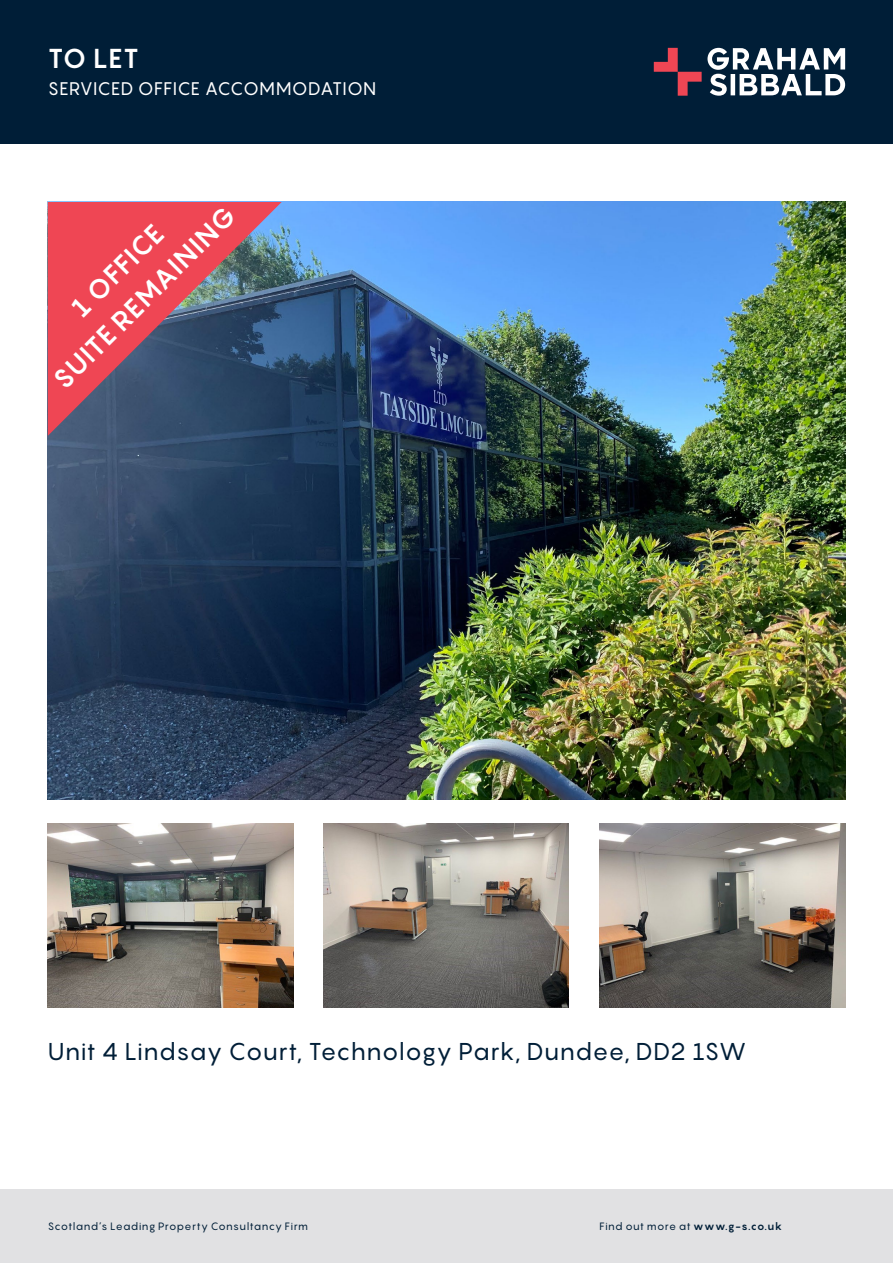
<style>
.page{position:relative;width:893px;height:1263px;background:#fff}
.page>*{position:absolute;margin:0;border:0;box-sizing:border-box;transform-origin:0 0}
._1_TL_FS{font:700 27px "Pangram";color:#fff}
._3_address{font:24px "Pangram";letter-spacing:.015em;color:#001e37}
._2_prop_type{font:18px "Pangram";letter-spacing:.02em;color:#fff}
.t1{font:10.5px "Pangram";letter-spacing:.045em;color:#001e37}
.s1{font-weight:700}
</style>
<div class="page">
<div style="left:0;top:1189px;width:893px;height:74px;background:#e1e1e3"></div>
<div style="left:0;top:0;width:893px;height:144px;background:#001e37"></div>
<svg style="left:654px;top:48px;width:191px;height:48px"></svg>
<img style="left:48px;top:202px;width:797px;height:597px">
<img style="left:48px;top:824px;width:245px;height:184px">
<img style="left:323px;top:824px;width:246px;height:184px">
<img style="left:600px;top:824px;width:245px;height:184px">
<svg style="left:48px;top:202px;width:234px;height:234px;background:#9a4e62"></svg>
<p class="_1_TL_FS" style="left:48px;top:41px;width:92px">TO LET</p>
<p class="_2_prop_type" style="left:48px;top:77px;width:330px">SERVICED OFFICE ACCOMMODATION</p>
<p class="_1_TL_FS" style="left:45px;top:371px;width:246px;rotate:-45deg">SUITE REMAINING</p>
<p class="_1_TL_FS" style="left:63px;top:300px;width:119px;rotate:-45deg">1 OFFICE</p>
<p class="_3_address" style="left:48px;top:1036px;width:700px">Unit 4 Lindsay Court, Technology Park, Dundee, DD2 1SW</p>
<p class="t1" style="left:48px;top:1220px;width:262px">Scotland’s Leading Property Consultancy Firm</p>
<p class="t1" style="left:600px;top:1220px;width:184px">Find out more at <span class="s1">www.g-s.co.uk</span></p>
</div>
